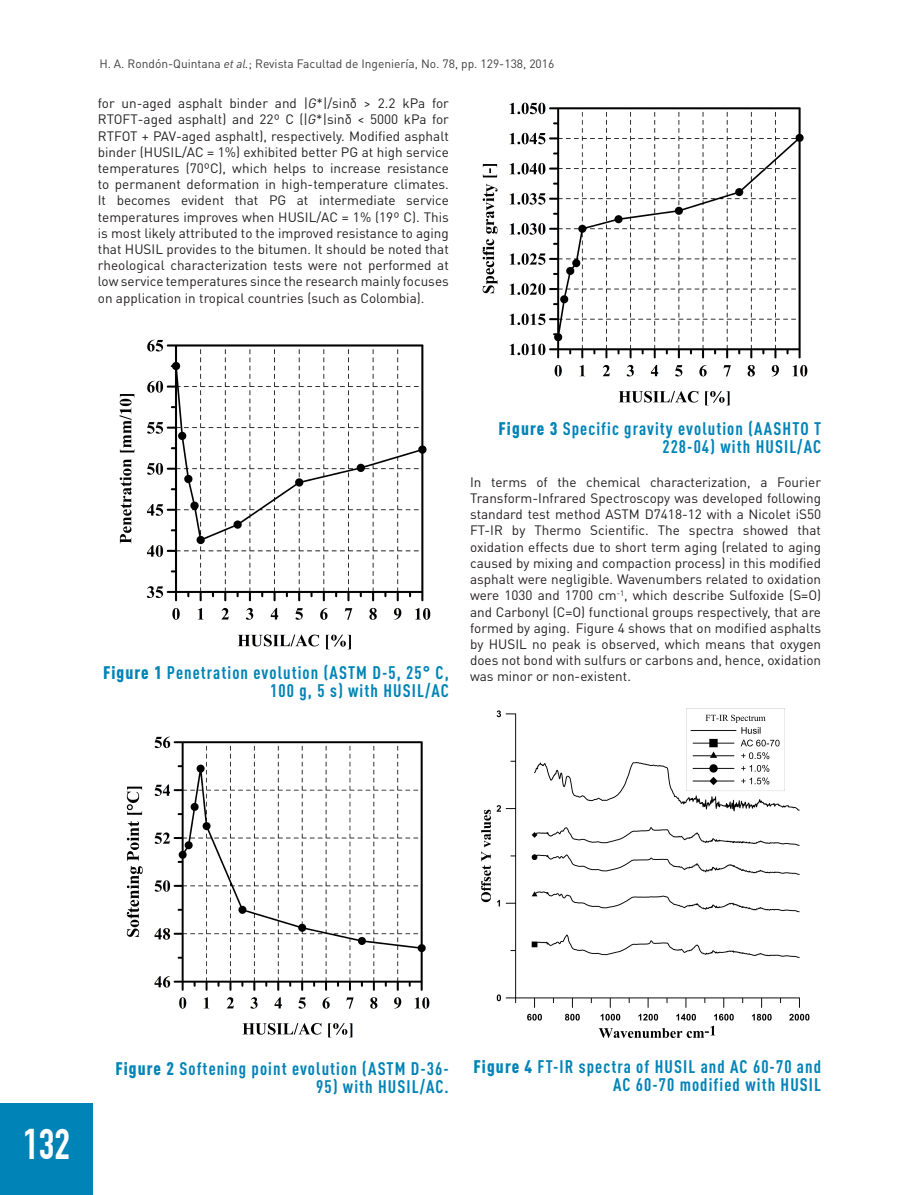
<style>
.page{position:relative;width:919px;height:1195px;background:#fff}
.page>*{position:absolute;margin:0;border:0;box-sizing:border-box;transform-origin:0 0}
.t1{font:700 42px "DIN Condensed";color:#fff}
.Tablas_Graficos{font:700 condensed 18px/18px "DIN Pro";letter-spacing:.06em;color:#0083b6;text-align:right}
.t2{font:13.5px/16.2px "DIN Pro";color:#231f20;text-align:justify}
.t3{font:13.5px/16.2px "DIN Pro";color:#231f20;text-align:justify}
.t4{font:12px "DIN Pro";color:#3e3e3f}
.s1{font-style:italic}
.s2{font-weight:900}
</style>
<div class="page">
<div style="left:0;top:1103px;width:92px;height:92px;background:#0083b6"></div>
<img style="left:119px;top:339px;width:311px;height:310px">
<img style="left:126px;top:736px;width:303px;height:301px">
<img style="left:482px;top:102px;width:325px;height:304px">
<img style="left:481px;top:709px;width:328px;height:329px">
<p class="t4" style="left:99px;top:55px;width:456px">H. A. Rondón-Quintana <span class="s1">et al.</span>; Revista Facultad de Ingeniería, No. 78, pp. 129-138, 2016</p>
<p class="t2" style="left:98px;top:95px;width:352px">for un-aged asphalt binder and |<span class="s1">G</span>*|/sinδ &gt; 2.2 kPa for RTOFT-aged asphalt) and 22º C (|<span class="s1">G</span>*|sinδ &lt; 5000 kPa for RTFOT + PAV-aged asphalt), respectively. Modified asphalt binder (HUSIL/AC = 1%) exhibited better PG at high service temperatures (70ºC), which helps to increase resistance to permanent deformation in high-temperature climates.<br>It becomes evident that PG at intermediate service temperatures improves when HUSIL/AC = 1% (19º C). This is most likely attributed to the improved resistance to aging that HUSIL provides to the bitumen. It should be noted that rheological characterization tests were not performed at low service temperatures since the research mainly focuses on application in tropical countries (such as Colombia).</p>
<p class="Tablas_Graficos" style="left:103px;top:662px;width:347px"><span class="s2">Figure 1</span> Penetration evolution (ASTM D-5, 25° C,<br>100 g, 5 s) with HUSIL/AC</p>
<p class="Tablas_Graficos" style="left:498px;top:418px;width:324px"><span class="s2">Figure 3</span> Specific gravity evolution (AASHTO T<br>228-04) with HUSIL/AC</p>
<p class="t3" style="left:470px;top:473px;width:352px">In terms of the chemical characterization, a Fourier Transform-Infrared Spectroscopy was developed following standard test method ASTM D7418-12 with a Nicolet iS50<br>FT-IR by Thermo Scientific. The spectra showed that oxidation effects due to short term aging (related to aging caused by mixing and compaction process) in this modified asphalt were negligible. Wavenumbers related to oxidation were 1030 and 1700 cm<sup>-1</sup>, which describe Sulfoxide (S=O) and Carbonyl (C=O) functional groups respectively, that are formed by aging. Figure 4 shows that on modified asphalts by HUSIL no peak is observed, which means that oxygen does not bond with sulfurs or carbons and, hence, oxidation was minor or non-existent.</p>
<h1 class="t1" style="left:23px;top:1119px;width:48px">132</h1>
<p class="Tablas_Graficos" style="left:115px;top:1058px;width:335px"><span class="s2">Figure 2</span> Softening point evolution (ASTM D-36-</p>
<p class="Tablas_Graficos" style="left:316px;top:1076px;width:134px">95) with HUSIL/AC.</p>
<p class="Tablas_Graficos" style="left:473px;top:1056px;width:349px"><span class="s2">Figure 4</span> FT-IR spectra of HUSIL and AC 60-70 and<br>AC 60-70 modified with HUSIL</p>
</div>
